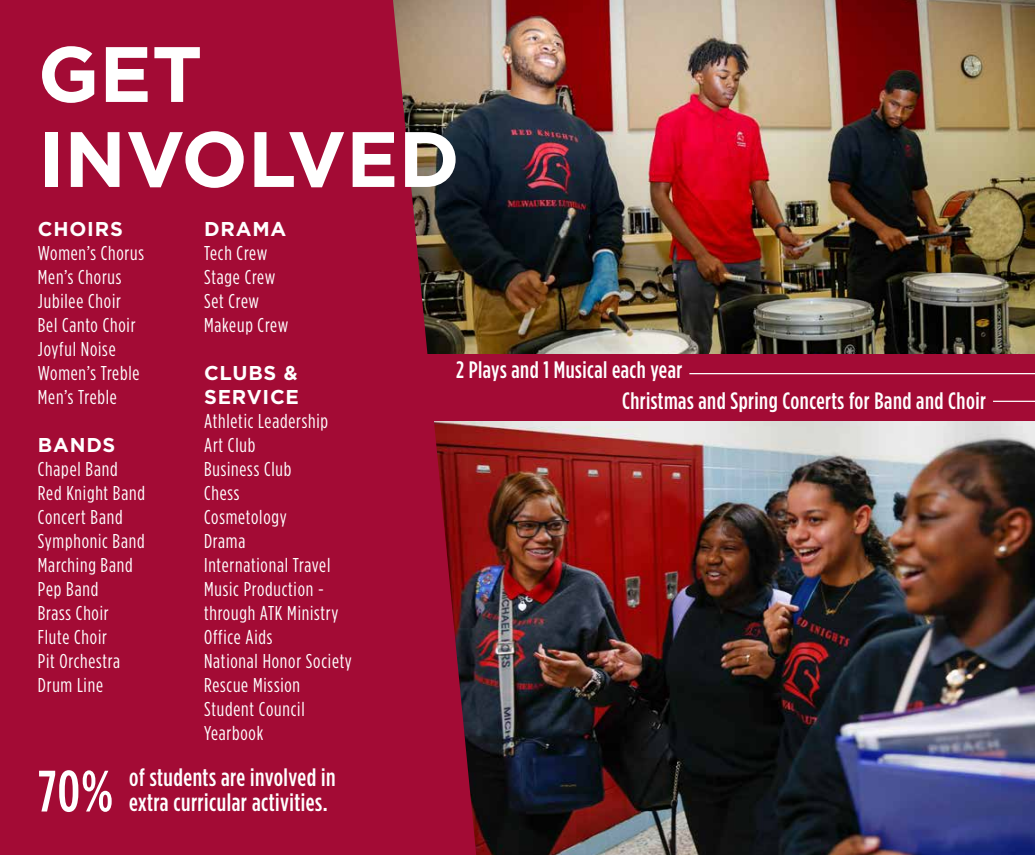
<style>
.page{position:relative;width:1035px;height:855px;background:#fff}
.page>*{position:absolute;margin:0;border:0;box-sizing:border-box;transform-origin:0 0}
.t1{font:700 78.25px/85px "Gotham";color:#fff}
.t2{font:500 58.25px "Gotham Cond";color:#fff}
.t3{font:500 25px/25px "Gotham Cond";letter-spacing:.02em;color:#fff}
.t4{font:500 23.75px/30.8px "Gotham Cond";letter-spacing:.02em;color:#fff}
.t5{font:20px/24px "Gotham Cond";letter-spacing:.04em;color:#fff}
.t6{font:700 20px/24px "Gotham";letter-spacing:.04em;color:#fff}
</style>
<div class="page">
<img style="left:476px;top:0;width:559px;height:355px">
<img style="left:476px;top:421px;width:559px;height:434px">
<svg style="left:0;top:0;width:476px;height:855px;background:#9d0f35"></svg>
<div style="left:411px;top:355px;width:624px;height:66px;background:#a30b35"></div>
<hr style="left:689px;top:373px;width:346px;height:1px;background:#fff">
<hr style="left:993px;top:401px;width:42px;height:1px;background:#fff">
<h1 class="t1" style="left:38px;top:31px;width:423px">GET<br>INVOLVED</h1>
<p class="t6" style="left:38px;top:216px;width:86px">CHOIRS</p>
<p class="t5" style="left:38px;top:240px;width:108px">Women’s Chorus<br>Men’s Chorus<br>Jubilee Choir<br>Bel Canto Choir<br>Joyful Noise<br>Women’s Treble<br>Men’s Treble</p>
<p class="t6" style="left:38px;top:432px;width:79px">BANDS</p>
<p class="t5" style="left:38px;top:456px;width:109px">Chapel Band<br>Red Knight Band<br>Concert Band<br>Symphonic Band<br>Marching Band<br>Pep Band<br>Brass Choir<br>Flute Choir<br>Pit Orchestra<br>Drum Line</p>
<p class="t6" style="left:204px;top:216px;width:84px">DRAMA</p>
<p class="t5" style="left:204px;top:240px;width:86px">Tech Crew<br>Stage Crew<br>Set Crew<br>Makeup Crew</p>
<p class="t6" style="left:204px;top:360px;width:96px">CLUBS &amp;<br>SERVICE</p>
<p class="t5" style="left:204px;top:408px;width:149px">Athletic Leadership<br>Art Club<br>Business Club<br>Chess<br>Cosmetology<br>Drama<br>International Travel<br>Music Production - through ATK Ministry<br>Office Aids<br>National Honor Society<br>Rescue Mission<br>Student Council<br>Yearbook</p>
<h2 class="t2" style="left:38px;top:757px;width:77px">70%</h2>
<p class="t3" style="left:129px;top:765px;width:208px">of students are involved in extra curricular activities.</p>
<p class="t4" style="left:622px;top:355px;width:365px;text-indent:-166px">2 Plays and 1 Musical each year<br>Christmas and Spring Concerts for Band and Choir</p>
</div>
